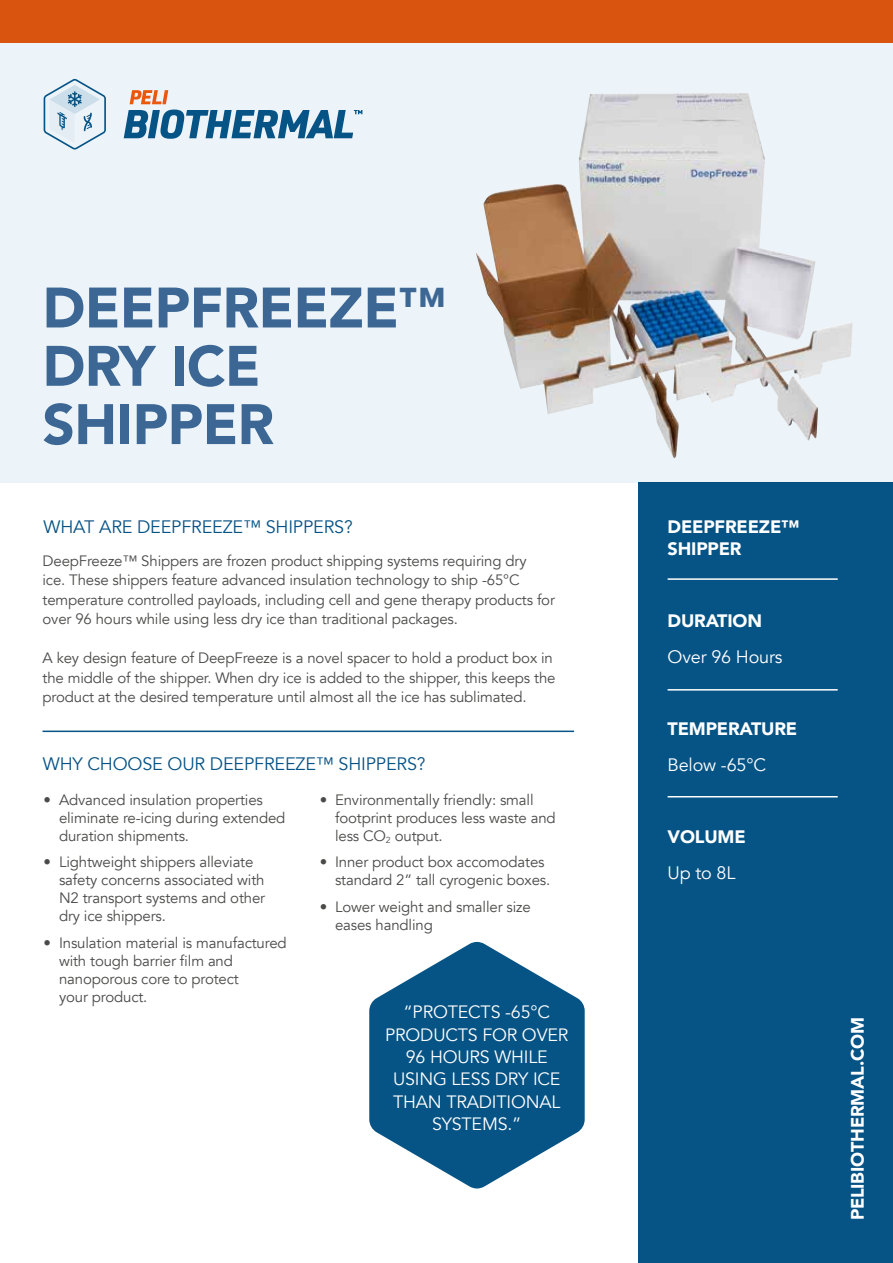
<style>
.page{position:relative;width:893px;height:1263px;background:#fff}
.page>*{position:absolute;margin:0;border:0;box-sizing:border-box;transform-origin:0 0}
.t1{font:900 56.4px/58.3px "Avenir";letter-spacing:-.01em;color:#3c6694}
.t2{font:900 18px/22.5px "Avenir";letter-spacing:-.01em;color:#fff}
.t3{font:18px "Avenir";letter-spacing:-.01em;color:#065385}
.t4{font:18px "Avenir";letter-spacing:-.01em;color:#fff}
.t5{font:17.85px/22.4px "Avenir";letter-spacing:-.01em;color:#fff;text-align:center}
.t6{font:15px/18px "Avenir";letter-spacing:-.01em;color:#4a4a49}
.s1{font-size:47.25px}
</style>
<div class="page">
<div style="left:0;top:0;width:893px;height:483px;background:#ecf4f9"></div>
<div style="left:638px;top:483px;width:255px;height:780px;background:#065385"></div>
<hr style="left:43px;top:730px;width:531px;height:2px;background:#065385">
<img style="left:476px;top:93px;width:377px;height:366px">
<hr style="left:668px;top:578px;width:170px;height:2px;background:#fff">
<hr style="left:668px;top:689px;width:170px;height:1px;background:#fff">
<hr style="left:668px;top:796px;width:170px;height:1px;background:#fff">
<svg style="left:369px;top:942px;width:216px;height:246px;fill:#065385"></svg>
<div style="left:0;top:0;width:893px;height:43px;background:#d8540f"></div>
<svg style="left:130px;top:90px;width:38px;height:14px"></svg>
<svg style="left:124px;top:110px;width:238px;height:29px"></svg>
<svg style="left:44px;top:79px;width:62px;height:71px"></svg>
<h1 class="t1" style="left:43px;top:277px;width:404px">DEEPFREEZE<span class="s1">™<br></span>DRY ICE<br>SHIPPER</h1>
<p class="t3" style="left:44px;top:516px;width:311px">WHAT ARE DEEPFREEZE™ SHIPPERS?</p>
<p class="t6" style="left:43px;top:551px;width:514px;line-height:19.5px">DeepFreeze™ Shippers are frozen product shipping systems requiring dry<br>ice. These shippers feature advanced insulation technology to ship -65°C temperature controlled payloads, including cell and gene therapy products for over 96 hours while using less dry ice than traditional packages.</p>
<p class="t6" style="left:43px;top:648px;width:514px;line-height:19.5px">A key design feature of DeepFreeze is a novel spacer to hold a product box in the middle of the shipper. When dry ice is added to the shipper, this keeps the product at the desired temperature until almost all the ice has sublimated.</p>
<p class="t3" style="left:43px;top:753px;width:384px">WHY CHOOSE OUR DEEPFREEZE™ SHIPPERS?</p>
<p class="t6" style="left:335px;top:791px;width:222px;text-indent:-15px">• Environmentally friendly: small footprint produces less waste and less CO<sub>2</sub> output.</p>
<p class="t6" style="left:335px;top:853px;width:217px;text-indent:-15px">• Inner product box accomodates standard 2” tall cyrogenic boxes.</p>
<p class="t6" style="left:335px;top:898px;width:197px;text-indent:-15px">• Lower weight and smaller size eases handling</p>
<p class="t6" style="left:59px;top:791px;width:228px;text-indent:-15px">• Advanced insulation properties eliminate re-icing during extended duration shipments.</p>
<p class="t6" style="left:59px;top:853px;width:208px;text-indent:-15px">• Lightweight shippers alleviate safety concerns associated with<br>N2 transport systems and other dry ice shippers.</p>
<p class="t6" style="left:59px;top:934px;width:229px;text-indent:-15px">• Insulation material is manufactured with tough barrier film and nanoporous core to protect<br>your product.</p>
<p class="t5" style="left:385px;top:1001px;width:185px">“PROTECTS -65°C<br>PRODUCTS FOR OVER<br>96 HOURS WHILE<br>USING LESS DRY ICE<br>THAN TRADITIONAL<br>SYSTEMS.”</p>
<p class="t2" style="left:668px;top:515px;width:133px">DEEPFREEZE™<br>SHIPPER</p>
<p class="t2" style="left:668px;top:609px;width:96px">DURATION</p>
<p class="t4" style="left:668px;top:646px;width:116px">Over 96 Hours</p>
<p class="t2" style="left:668px;top:717px;width:131px">TEMPERATURE</p>
<p class="t4" style="left:668px;top:754px;width:100px">Below -65°C</p>
<p class="t2" style="left:668px;top:825px;width:80px">VOLUME</p>
<p class="t4" style="left:668px;top:862px;width:69px">Up to 8L</p>
<p class="t2" style="left:846px;top:1220px;width:205px;rotate:-90deg">PELIBIOTHERMAL.COM</p>
</div>
